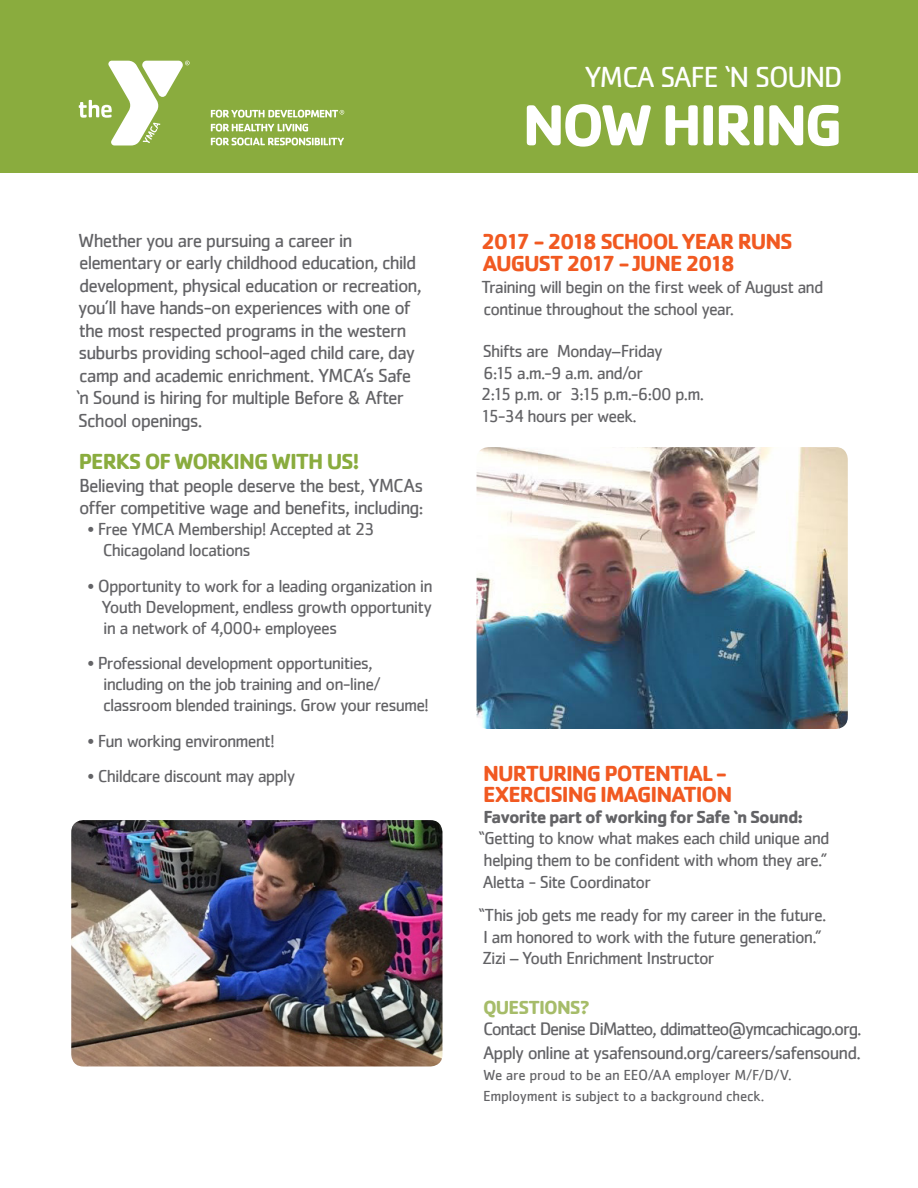
<style>
.page{position:relative;width:918px;height:1188px;background:#fff}
.page>*{position:absolute;margin:0;border:0;box-sizing:border-box;transform-origin:0 0}
.t1{font:700 60px "Cachet";letter-spacing:-.05em;color:#fff}
.t2{font:30px "Cachet";letter-spacing:-.05em;color:#fff}
.t3{font:700 22.5px/22.5px "Cachet";letter-spacing:-.05em;color:#f15921}
.t4{font:700 22.5px "Cachet";letter-spacing:-.05em;color:#8aac3e}
.t5{font:19.5px/22.5px "Cachet";letter-spacing:-.05em;color:#636366}
.t6{font:700 19.5px "Cachet";letter-spacing:-.045em;color:#a6bc69}
.t7{font:18.75px "Cachet";letter-spacing:-.06em;color:#636366}
.t8{font:18px/21px "Cachet";letter-spacing:-.05em;color:#636366}
.t9{font:700 18px "Cachet";letter-spacing:-.045em;color:#636366}
.t10{font:15px/21px "Cachet";letter-spacing:-.015em;color:#636366}
</style>
<div class="page">
<div style="left:0;top:0;width:918px;height:173px;background:#8aac3e"></div>
<svg style="left:211px;top:124px;width:97px;height:8px"></svg>
<svg style="left:211px;top:138px;width:133px;height:7px"></svg>
<svg style="left:211px;top:110px;width:133px;height:8px"></svg>
<svg style="left:79px;top:61px;width:111px;height:84px"></svg>
<img style="left:477px;top:447px;width:371px;height:282px">
<img style="left:71px;top:820px;width:371px;height:246px">
<p class="t5" style="left:76px;top:229px;width:347px">Whether you are pursuing a career in elementary or early childhood education, child development, physical education or recreation, you’ll have hands-on experiences with one of the most respected programs in the western suburbs providing school-aged child care, day camp and academic enrichment. YMCA’s Safe ‘n Sound is hiring for multiple Before &amp; After School openings.</p>
<p class="t4" style="left:79px;top:447px;width:282px">PERKS OF WORKING WITH US!</p>
<p class="t5" style="left:79px;top:474px;width:346px">Believing that people deserve the best, YMCAs offer competitive wage and benefits, including:</p>
<p class="t8" style="left:103px;top:519px;width:274px;text-indent:-15px">• Free YMCA Membership! Accepted at 23<br>Chicagoland locations</p>
<p class="t8" style="left:102px;top:575px;width:333px;text-align:justify;text-indent:-14px">• Opportunity to work for a leading organization in Youth Development, endless growth opportunity in a network of 4,000+ employees</p>
<p class="t8" style="left:103px;top:652px;width:328px;text-indent:-16px">• Professional development opportunities, including on the job training and on-line/ classroom blended trainings. Grow your resume!</p>
<p class="t8" style="left:88px;top:730px;width:189px">• Fun working environment!</p>
<p class="t8" style="left:88px;top:765px;width:209px">• Childcare discount may apply</p>
<p class="t2" style="left:585px;top:59px;width:259px">YMCA SAFE ‘N SOUND</p>
<p class="t1" style="left:522px;top:86px;width:322px">NOW HIRING</p>
<p class="t3" style="left:482px;top:229px;width:313px">2017 - 2018 SCHOOL YEAR RUNS<br>AUGUST 2017 - JUNE 2018</p>
<p class="t8" style="left:482px;top:276px;width:343px;line-height:21.6px">Training will begin on the first week of August and continue throughout the school year.</p>
<p class="t8" style="left:483px;top:340px;width:181px">Shifts are Monday–Friday</p>
<p class="t8" style="left:483px;top:362px;width:161px">6:15 a.m.-9 a.m. and/or</p>
<p class="t8" style="left:481px;top:384px;width:225px">2:15 p.m. or 3:15 p.m.-6:00 p.m.</p>
<p class="t8" style="left:480px;top:405px;width:158px">15-34 hours per week.</p>
<p class="t3" style="left:483px;top:761px;width:245px">NURTURING POTENTIAL -</p>
<p class="t3" style="left:483px;top:782px;width:251px">EXERCISING IMAGINATION</p>
<p class="t9" style="left:484px;top:805px;width:321px">Favorite part of working for Safe ‘n Sound:</p>
<p class="t8" style="left:478px;top:827px;width:353px;line-height:21.6px">“Getting to know what makes each child unique and helping them to be confident with whom they are.”</p>
<p class="t8" style="left:483px;top:871px;width:170px">Aletta - Site Coordinator</p>
<p class="t8" style="left:478px;top:904px;width:349px;line-height:21.6px">“This job gets me ready for my career in the future.<br>I am honored to work with the future generation.”</p>
<p class="t8" style="left:482px;top:948px;width:234px">Zizi – Youth Enrichment Instructor</p>
<p class="t6" style="left:483px;top:994px;width:108px">QUESTIONS?</p>
<p class="t7" style="left:483px;top:1017px;width:380px">Contact Denise DiMatteo, ddimatteo@ymcachicago.org.</p>
<p class="t7" style="left:483px;top:1041px;width:379px">Apply online at ysafensound.org/careers/safensound.</p>
<p class="t10" style="left:483px;top:1064px;width:310px">We are proud to be an EEO/AA employer M/F/D/V.<br>Employment is subject to a background check.</p>
</div>
